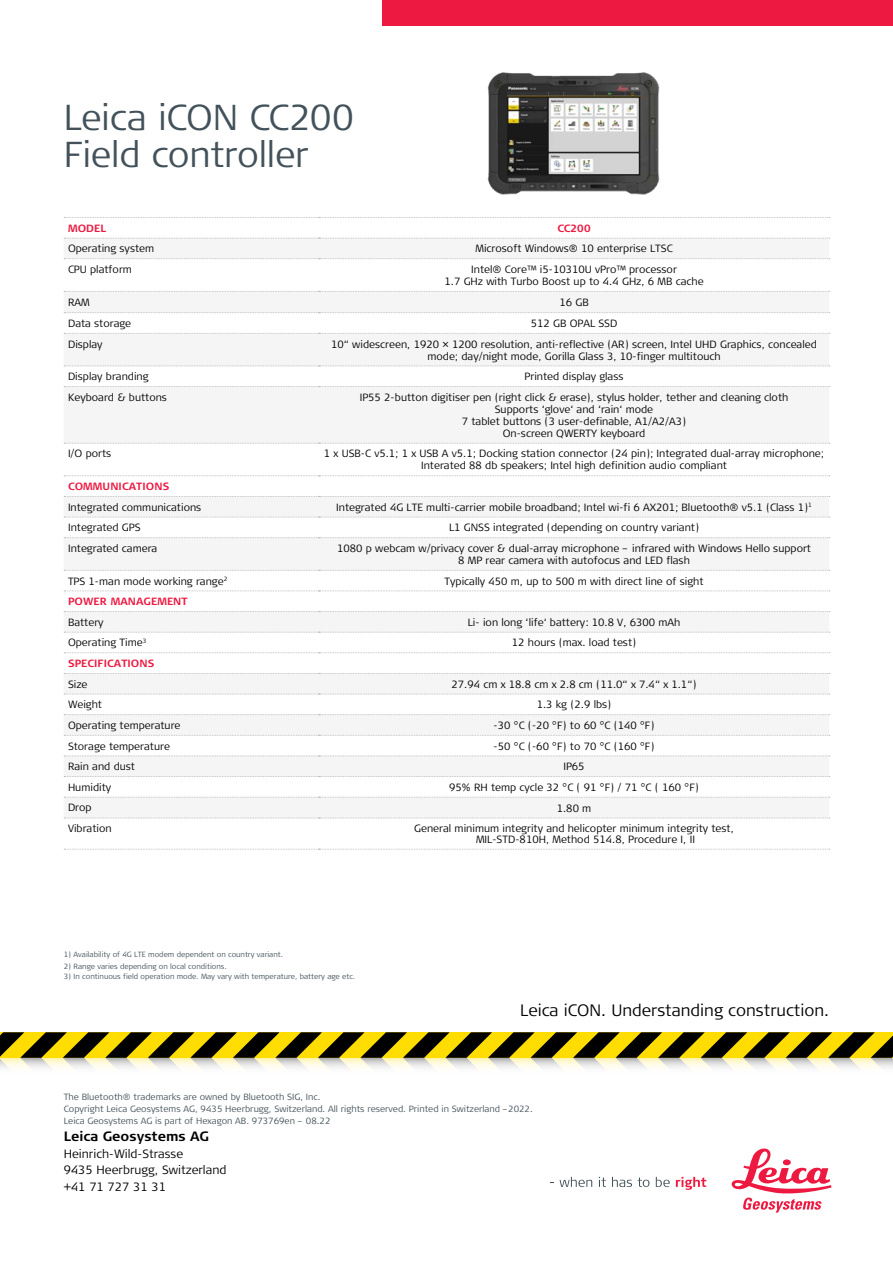
<style>
.page{position:relative;width:893px;height:1263px;background:#fff}
.page>*{position:absolute;margin:0;border:0;box-sizing:border-box;transform-origin:0 0}
.t1{font:300 36px/37.5px "Signa Column";letter-spacing:-.01em;color:#43525a}
.t2{font:300 16.5px "Signa Column";color:#000}
.t3{font:700 13.5px "Signa Column";color:#000}
.t4{font:300 12px/16.5px "Signa Column";color:#000}
.t5{font:300 10.5px/12px "Signa Column";color:#000;text-align:center}
.t6{font:700 10.5px "Signa Column";letter-spacing:.01em;color:#ed1941}
.t7{font:300 9px/12px "Signa Column";color:#43525a}
.t8{font:300 7.5px "Signa Column";color:#43525a}
</style>
<div class="page">
<svg style="left:559px;top:1177px;width:33px;height:10px"></svg>
<svg style="left:599px;top:1177px;width:7px;height:10px"></svg>
<svg style="left:612px;top:1177px;width:37px;height:10px"></svg>
<svg style="left:656px;top:1177px;width:14px;height:10px"></svg>
<svg style="left:676px;top:1177px;width:30px;height:13px"></svg>
<svg style="left:732px;top:1148px;width:99px;height:64px"></svg>
<div style="left:383px;top:0;width:510px;height:26px;background:#ed1941"></div>
<svg style="left:64px;top:259px;width:765px;height:559px"></svg>
<svg style="left:64px;top:443px;width:766px;height:1px"></svg>
<svg style="left:64px;top:475px;width:766px;height:1px"></svg>
<svg style="left:64px;top:496px;width:766px;height:1px"></svg>
<svg style="left:64px;top:217px;width:766px;height:1px"></svg>
<svg style="left:64px;top:238px;width:766px;height:1px"></svg>
<svg style="left:64px;top:258px;width:766px;height:1px"></svg>
<svg style="left:64px;top:333px;width:766px;height:1px"></svg>
<svg style="left:64px;top:366px;width:766px;height:1px"></svg>
<svg style="left:64px;top:386px;width:766px;height:1px"></svg>
<svg style="left:64px;top:291px;width:766px;height:1px"></svg>
<svg style="left:64px;top:312px;width:766px;height:1px"></svg>
<svg style="left:64px;top:517px;width:766px;height:1px"></svg>
<svg style="left:64px;top:611px;width:766px;height:1px"></svg>
<svg style="left:64px;top:632px;width:766px;height:1px"></svg>
<svg style="left:64px;top:652px;width:766px;height:1px"></svg>
<svg style="left:64px;top:673px;width:766px;height:1px"></svg>
<svg style="left:64px;top:694px;width:766px;height:1px"></svg>
<svg style="left:64px;top:590px;width:766px;height:1px"></svg>
<svg style="left:64px;top:537px;width:766px;height:1px"></svg>
<svg style="left:64px;top:570px;width:766px;height:1px"></svg>
<svg style="left:64px;top:714px;width:766px;height:1px"></svg>
<svg style="left:64px;top:735px;width:766px;height:1px"></svg>
<svg style="left:64px;top:755px;width:766px;height:1px"></svg>
<svg style="left:64px;top:776px;width:766px;height:1px"></svg>
<svg style="left:64px;top:797px;width:766px;height:1px"></svg>
<svg style="left:64px;top:818px;width:766px;height:1px"></svg>
<svg style="left:64px;top:849px;width:766px;height:1px"></svg>
<img style="left:487px;top:72px;width:173px;height:123px">
<svg style="left:0;top:1032px;width:893px;height:36px;background:#9f923b"></svg>
<h1 class="t1" style="left:64px;top:99px;width:292px">Leica iCON CC200<br>Field controller</h1>
<p class="t6" style="left:68px;top:221px;width:40px">MODEL</p>
<p class="t6" style="left:557px;top:221px;width:35px">CC200</p>
<p class="t5" style="left:68px;top:243px;width:88px">Operating system</p>
<p class="t5" style="left:475px;top:243px;width:199px">Microsoft Windows® 10 enterprise LTSC</p>
<p class="t5" style="left:68px;top:263px;width:65px">CPU platform</p>
<p class="t5" style="left:444px;top:263px;width:261px">Intel® Core™ i5-10310U vPro™ processor<br>1.7 GHz with Turbo Boost up to 4.4 GHz, 6 MB cache</p>
<p class="t5" style="left:68px;top:296px;width:23px">RAM</p>
<p class="t5" style="left:559px;top:296px;width:31px">16 GB</p>
<p class="t5" style="left:68px;top:317px;width:65px">Data storage</p>
<p class="t5" style="left:531px;top:317px;width:88px">512 GB OPAL SSD</p>
<p class="t5" style="left:68px;top:338px;width:36px">Display</p>
<p class="t5" style="left:331px;top:338px;width:487px">10“ widescreen, 1920 × 1200 resolution, anti-reflective (AR) screen, Intel UHD Graphics, concealed mode; day/night mode, Gorilla Glass 3, 10-finger multitouch</p>
<p class="t5" style="left:68px;top:371px;width:82px">Display branding</p>
<p class="t5" style="left:525px;top:371px;width:100px">Printed display glass</p>
<p class="t5" style="left:68px;top:391px;width:101px">Keyboard &amp; buttons</p>
<p class="t5" style="left:360px;top:391px;width:430px">IP55 2-button digitiser pen (right click &amp; erase), stylus holder, tether and cleaning cloth Supports ‘glove‘ and ‘rain‘ mode<br>7 tablet buttons (3 user-definable, A1/A2/A3)<br>On-screen QWERTY keyboard</p>
<p class="t5" style="left:68px;top:448px;width:45px">I/O ports</p>
<p class="t5" style="left:324px;top:448px;width:502px">1 x USB-C v5.1; 1 x USB A v5.1; Docking station connector (24 pin); Integrated dual-array microphone;<br>Interated 88 db speakers; Intel high definition audio compliant</p>
<p class="t6" style="left:68px;top:480px;width:103px">COMMUNICATIONS</p>
<p class="t5" style="left:68px;top:501px;width:135px">Integrated communications</p>
<p class="t5" style="left:336px;top:501px;width:477px">Integrated 4G LTE multi-carrier mobile broadband; Intel wi-fi 6 AX201; Bluetooth® v5.1 (Class 1)<sup>1</sup></p>
<p class="t5" style="left:68px;top:522px;width:74px">Integrated GPS</p>
<p class="t5" style="left:449px;top:522px;width:252px">L1 GNSS integrated (depending on country variant)</p>
<p class="t5" style="left:68px;top:542px;width:91px">Integrated camera</p>
<p class="t5" style="left:337px;top:542px;width:476px">1080 p webcam w/privacy cover &amp; dual-array microphone – infrared with Windows Hello support<br>8 MP rear camera with autofocus and LED flash</p>
<p class="t5" style="left:68px;top:575px;width:161px">TPS 1-man mode working range<sup>2</sup></p>
<p class="t5" style="left:445px;top:575px;width:260px">Typically 450 m, up to 500 m with direct line of sight</p>
<p class="t6" style="left:68px;top:595px;width:121px">POWER MANAGEMENT</p>
<p class="t5" style="left:68px;top:616px;width:37px">Battery</p>
<p class="t5" style="left:468px;top:616px;width:214px">Li- ion long ‘life‘ battery: 10.8 V, 6300 mAh</p>
<p class="t5" style="left:68px;top:637px;width:80px">Operating Time<sup>3</sup></p>
<p class="t5" style="left:512px;top:637px;width:126px">12 hours (max. load test)</p>
<p class="t6" style="left:68px;top:657px;width:88px">SPECIFICATIONS</p>
<p class="t5" style="left:68px;top:678px;width:21px">Size</p>
<p class="t5" style="left:452px;top:678px;width:246px">27.94 cm x 18.8 cm x 2.8 cm (11.0“ x 7.4“ x 1.1“)</p>
<p class="t5" style="left:68px;top:699px;width:36px">Weight</p>
<p class="t5" style="left:537px;top:699px;width:76px">1.3 kg (2.9 lbs)</p>
<p class="t5" style="left:68px;top:719px;width:114px">Operating temperature</p>
<p class="t5" style="left:494px;top:719px;width:162px">-30 °C (-20 °F) to 60 °C (140 °F)</p>
<p class="t5" style="left:68px;top:740px;width:103px">Storage temperature</p>
<p class="t5" style="left:494px;top:740px;width:162px">-50 °C (-60 °F) to 70 °C (160 °F)</p>
<p class="t5" style="left:68px;top:761px;width:69px">Rain and dust</p>
<p class="t5" style="left:563px;top:761px;width:23px">IP65</p>
<p class="t5" style="left:68px;top:781px;width:45px">Humidity</p>
<p class="t5" style="left:449px;top:781px;width:251px">95% RH temp cycle 32 °C ( 91 °F) / 71 °C ( 160 °F)</p>
<p class="t5" style="left:68px;top:802px;width:25px">Drop</p>
<p class="t5" style="left:557px;top:802px;width:36px">1.80 m</p>
<p class="t5" style="left:68px;top:823px;width:45px">Vibration</p>
<p class="t5" style="left:476px;top:824px;width:259px;line-height:10.5px;text-align:left;text-indent:-62px">General minimum integrity and helicopter minimum integrity test,<br>MIL-STD-810H, Method 514.8, Procedure I, II</p>
<p class="t8" style="left:64px;top:949px;width:221px">1) Availability of 4G LTE modem dependent on country variant.</p>
<p class="t8" style="left:64px;top:961px;width:164px">2) Range varies depending on local conditions.</p>
<p class="t8" style="left:64px;top:972px;width:293px">3) In continuous field operation mode. May vary with temperature, battery age etc.</p>
<h2 class="t2" style="left:520px;top:999px;width:310px">Leica iCON. Understanding construction.</h2>
<p class="t7" style="left:64px;top:1091px;width:470px">The Bluetooth® trademarks are owned by Bluetooth SIG, Inc.<br>Copyright Leica Geosystems AG, 9435 Heerbrugg, Switzerland. All rights reserved. Printed in Switzerland –2022.<br>Leica Geosystems AG is part of Hexagon AB. 973769en – 08.22</p>
<p class="t3" style="left:64px;top:1128px;width:147px">Leica Geosystems AG</p>
<p class="t4" style="left:64px;top:1145px;width:164px">Heinrich-Wild-Strasse<br>9435 Heerbrugg, Switzerland +41 71 727 31 31</p>
</div>
